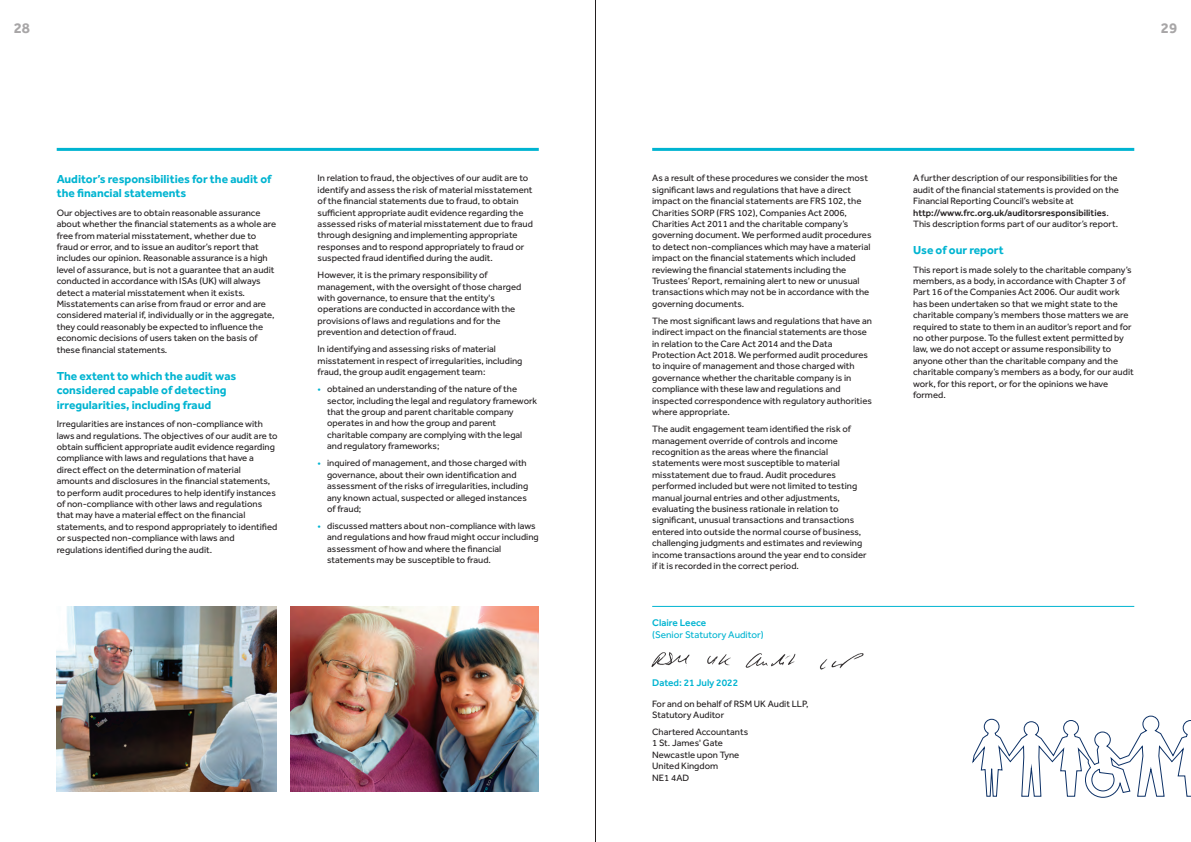
<style>
.page{position:relative;width:1191px;height:842px;background:#fff}
.page>*{position:absolute;margin:0;border:0;box-sizing:border-box;transform-origin:0 0}
.t1{font:700 15px "Effra";color:#a8a6a7}
.t2{font:700 12px/14.4px "Effra";color:#00b4d1}
.t3{font:500 10px "Effra";color:#00b4d1}
.t4{font:10px "Effra";color:#00b4d1}
.t5{font:9.5px/11.4px "Effra";color:#231f20}
.s1{color:#00b4d1}
.s2{font-weight:500}
</style>
<div class="page">
<hr style="left:595px;top:0;width:1px;height:842px;background:#231f20">
<hr style="left:652px;top:148px;width:482px;height:3px;background:#00b4d1">
<hr style="left:652px;top:606px;width:482px;height:1px;background:#00b4d1">
<hr style="left:57px;top:148px;width:482px;height:3px;background:#00b4d1">
<img style="left:57px;top:606px;width:220px;height:185px">
<img style="left:290px;top:606px;width:249px;height:185px">
<svg style="left:972px;top:716px;width:219px;height:82px"></svg>
<img style="left:651px;top:652px;width:213px;height:18px">
<h1 class="t1" style="left:14px;top:19px;width:18px">28</h1>
<h1 class="t1" style="left:1161px;top:19px;width:18px">29</h1>
<p class="t2" style="left:57px;top:172px;width:216px">Auditor’s responsibilities for the audit of the financial statements</p>
<p class="t5" style="left:57px;top:207px;width:221px">our objectives are to obtain reasonable assurance about whether the financial statements as a whole are free from material misstatement, whether due to fraud or error, and to issue an auditor’s report that includes our opinion. Reasonable assurance is a high level of assurance, but is not a guarantee that an audit conducted in accordance with iSAs (UK) will always detect a material misstatement when it exists.<br>Misstatements can arise from fraud or error and are considered material if, individually or in the aggregate, they could reasonably be expected to influence the economic decisions of users taken on the basis of these financial statements.</p>
<p class="t2" style="left:57px;top:369px;width:181px">The extent to which the audit was considered capable of detecting irregularities, including fraud</p>
<p class="t5" style="left:57px;top:418px;width:222px">irregularities are instances of non-compliance with laws and regulations. the objectives of our audit are to obtain sufficient appropriate audit evidence regarding compliance with laws and regulations that have a direct effect on the determination of material amounts and disclosures in the financial statements, to perform audit procedures to help identify instances of non-compliance with other laws and regulations that may have a material effect on the financial statements, and to respond appropriately to identified or suspected non-compliance with laws and regulations identified during the audit.</p>
<p class="t5" style="left:317px;top:172px;width:217px">in relation to fraud, the objectives of our audit are to identify and assess the risk of material misstatement of the financial statements due to fraud, to obtain sufficient appropriate audit evidence regarding the assessed risks of material misstatement due to fraud through designing and implementing appropriate responses and to respond appropriately to fraud or suspected fraud identified during the audit.</p>
<p class="t5" style="left:317px;top:269px;width:205px">However, it is the primary responsibility of management, with the oversight of those charged with governance, to ensure that the entity's operations are conducted in accordance with the provisions of laws and regulations and for the prevention and detection of fraud.</p>
<p class="t5" style="left:317px;top:343px;width:206px">in identifying and assessing risks of material misstatement in respect of irregularities, including fraud, the group audit engagement team:</p>
<p class="t5" style="left:327px;top:383px;width:212px;text-indent:-10px"><span class="s1">•</span> obtained an understanding of the nature of the sector, including the legal and regulatory framework that the group and parent charitable company operates in and how the group and parent charitable company are complying with the legal and regulatory frameworks;</p>
<p class="t5" style="left:327px;top:457px;width:203px;text-indent:-10px"><span class="s1">•</span> inquired of management, and those charged with governance, about their own identification and assessment of the risks of irregularities, including any known actual, suspected or alleged instances of fraud;</p>
<p class="t5" style="left:327px;top:520px;width:213px;text-indent:-10px"><span class="s1">•</span> discussed matters about non-compliance with laws and regulations and how fraud might occur including assessment of how and where the financial statements may be susceptible to fraud.</p>
<p class="t5" style="left:652px;top:172px;width:221px">As a result of these procedures we consider the most significant laws and regulations that have a direct impact on the financial statements are FRS 102, the Charities SoRP (FRS 102), Companies Act 2006, Charities Act 2011 and the charitable company’s governing document. We performed audit procedures to detect non-compliances which may have a material impact on the financial statements which included reviewing the financial statements including the trustees’ Report, remaining alert to new or unusual transactions which may not be in accordance with the governing documents.</p>
<p class="t5" style="left:652px;top:315px;width:221px">the most significant laws and regulations that have an indirect impact on the financial statements are those in relation to the Care Act 2014 and the Data Protection Act 2018. We performed audit procedures to inquire of management and those charged with governance whether the charitable company is in compliance with these law and regulations and inspected correspondence with regulatory authorities where appropriate.</p>
<p class="t5" style="left:652px;top:423px;width:216px">the audit engagement team identified the risk of management override of controls and income recognition as the areas where the financial statements were most susceptible to material misstatement due to fraud. Audit procedures performed included but were not limited to testing manual journal entries and other adjustments, evaluating the business rationale in relation to significant, unusual transactions and transactions entered into outside the normal course of business, challenging judgments and estimates and reviewing income transactions around the year end to consider if it is recorded in the correct period.</p>
<p class="t3" style="left:652px;top:617px;width:55px">Claire Leece</p>
<p class="t4" style="left:652px;top:629px;width:113px">(Senior Statutory Auditor)</p>
<p class="t3" style="left:652px;top:677px;width:87px">Dated: 21 July 2022</p>
<p class="t5" style="left:652px;top:697px;width:158px">For and on behalf of RSM UK Audit LLP,<br>Statutory Auditor</p>
<p class="t5" style="left:652px;top:726px;width:97px">Chartered Accountants<br>1 St. James' gate<br>Newcastle upon tyne<br>United Kingdom<br>Ne1 4AD</p>
<p class="t5" style="left:913px;top:172px;width:207px">A further description of our responsibilities for the audit of the financial statements is provided on the Financial Reporting Council’s website at <span class="s2">http://www.frc.org.uk/auditorsresponsibilities</span>. this description forms part of our auditor’s report.</p>
<p class="t2" style="left:913px;top:243px;width:92px">use of our report</p>
<p class="t5" style="left:913px;top:264px;width:222px">this report is made solely to the charitable company’s members, as a body, in accordance with Chapter 3 of Part 16 of the Companies Act 2006. our audit work has been undertaken so that we might state to the charitable company’s members those matters we are required to state to them in an auditor’s report and for no other purpose. to the fullest extent permitted by law, we do not accept or assume responsibility to anyone other than the charitable company and the charitable company’s members as a body, for our audit work, for this report, or for the opinions we have formed.</p>
</div>
